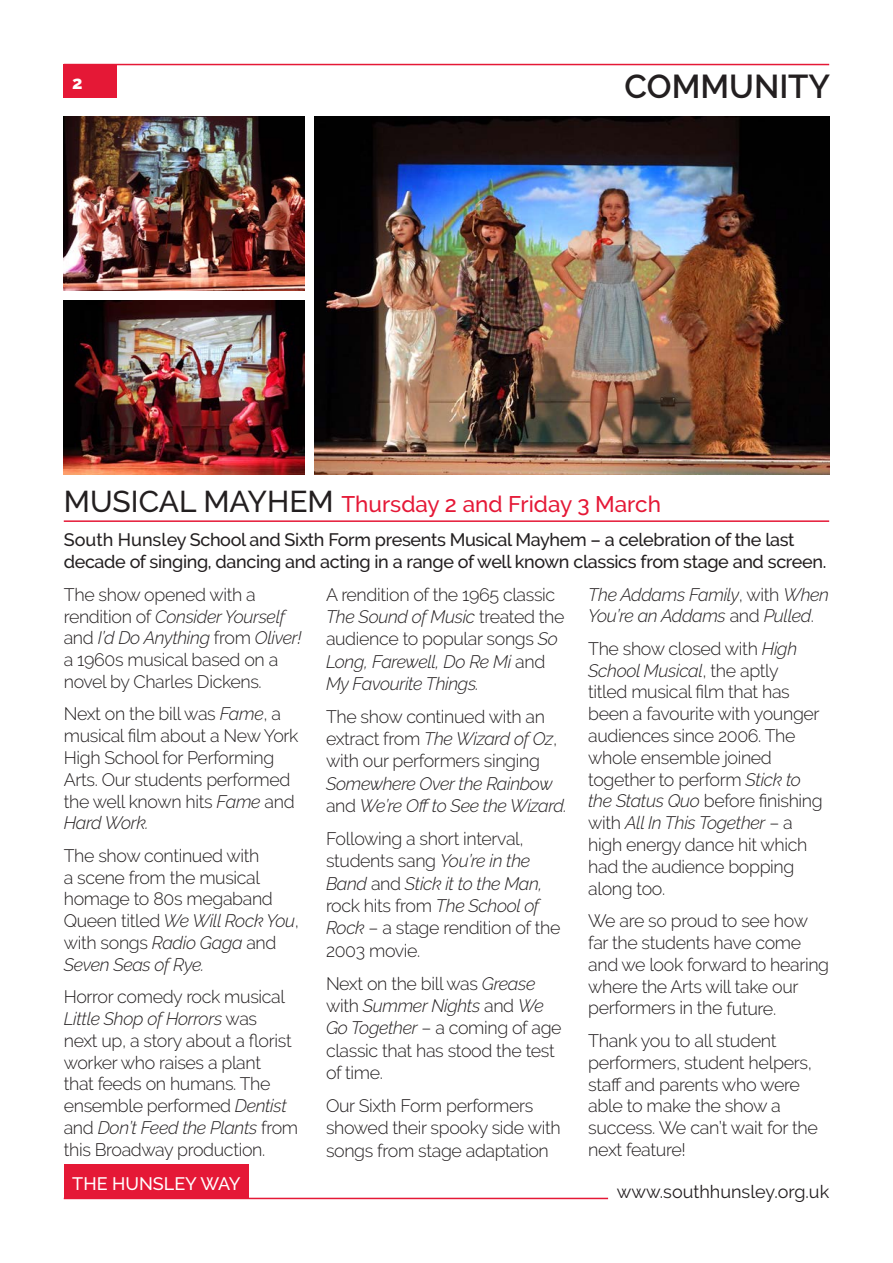
<style>
.page{position:relative;width:893px;height:1263px;background:#fff}
.page>*{position:absolute;margin:0;border:0;box-sizing:border-box;transform-origin:0 0}
.t1{font:600 33px "Raleway";color:#231f20}
.Head{font:500 22.5px "Raleway";color:#e51836}
.Body{font:300 18px/21.8px "Raleway";letter-spacing:-.02em;color:#231f20}
.Body-2{font:500 18px/21.8px "Raleway";letter-spacing:-.02em;color:#231f20}
.Body-3{font:italic 300 18px/21.8px "Raleway";letter-spacing:-.02em;color:#231f20}
.t2{font:18px "Raleway";color:#231f20}
.t3{font:500 18px "Raleway";color:#fff}
.t4{font:800 18px "Raleway";color:#fff}
.s1{font-size:30px;color:#231f20}
.s2{font-style:italic}
.s3{font-style:normal}
</style>
<div class="page">
<hr style="left:64px;top:64px;width:765px;height:1px;background:#e51836">
<hr style="left:64px;top:1198px;width:544px;height:1px;background:#e51836">
<div style="left:64px;top:64px;width:53px;height:34px;background:#e51836"></div>
<div style="left:64px;top:1164px;width:185px;height:34px;background:#e51836"></div>
<hr style="left:64px;top:520px;width:765px;height:2px;background:#e51836">
<img style="left:64px;top:117px;width:241px;height:173px">
<img style="left:64px;top:301px;width:241px;height:173px">
<img style="left:315px;top:117px;width:514px;height:357px">
<p class="t4" style="left:72px;top:73px;width:12px">2</p>
<h1 class="t1" style="left:625px;top:67px;width:207px">COMMUNITY</h1>
<p class="Head" style="left:64px;top:491px;width:599px"><span class="s1">MUSICAL MAYHEM</span> Thursday 2 and Friday 3 March</p>
<p class="Body-2" style="left:64px;top:529px;width:764px">South Hunsley School and Sixth Form presents Musical Mayhem – a celebration of the last decade of singing, dancing and acting in a range of well known classics from stage and screen.</p>
<p class="Body" style="left:64px;top:583px;width:239px">The show opened with a rendition of <span class="s2">Consider Yourself </span>and <span class="s2">I’d Do Anything</span> from <span class="s2">Oliver! </span>a 1960s musical based on a novel by Charles Dickens.</p>
<p class="Body" style="left:64px;top:703px;width:236px">Next on the bill was <span class="s2">Fame</span>, a musical film about a New York<br>High School for Performing<br>Arts. Our students performed the well known hits <span class="s2">Fame</span> and<br><span class="s2">Hard Work.</span></p>
<p class="Body" style="left:64px;top:844px;width:237px">The show continued with<br>a scene from the musical homage to 80s megaband<br>Queen titled <span class="s2">We Will Rock You</span>, with songs <span class="s2">Radio Gaga</span> and<br><span class="s2">Seven Seas of Rye.</span></p>
<p class="Body" style="left:64px;top:986px;width:236px">Horror comedy rock musical<br><span class="s2">Little Shop of Horrors</span> was<br>next up, a story about a florist worker who raises a plant<br>that feeds on humans. The ensemble performed <span class="s2">Dentist </span>and <span class="s2">Don’t Feed the Plants</span> from this Broadway production.</p>
<p class="Body" style="left:326px;top:583px;width:240px;line-height:22.4px">A rendition of the 1965 classic<br><span class="s2">The Sound of Music</span> treated the audience to popular songs <span class="s2">So<br>Long, Farewell, Do Re Mi</span> and<br><span class="s2">My Favourite Things.</span></p>
<p class="Body" style="left:326px;top:705px;width:242px;line-height:22.4px">The show continued with an extract from <span class="s2">The Wizard of Oz</span>, with our performers singing<br><span class="s2">Somewhere Over the Rainbow </span>and <span class="s2">We’re Off to See the Wizard.</span></p>
<p class="Body" style="left:326px;top:827px;width:236px;line-height:22.4px">Following a short interval, students sang <span class="s2">You’re in the<br>Band</span> and <span class="s2">Stick it to the Man, </span>rock hits from <span class="s2">The School of<br>Rock</span> – a stage rendition of the<br>2003 movie.</p>
<p class="Body" style="left:326px;top:972px;width:237px;line-height:22.4px">Next on the bill was <span class="s2">Grease </span>with <span class="s2">Summer Nights</span> and <span class="s2">We<br>Go Together</span> – a coming of age classic that has stood the test of time.</p>
<p class="Body" style="left:326px;top:1094px;width:236px;line-height:22.4px">Our Sixth Form performers showed their spooky side with songs from stage adaptation</p>
<p class="Body-3" style="left:588px;top:583px;width:242px">The Addams Family<span class="s3">, with</span> When<br>You’re an Addams <span class="s3">and</span> Pulled<span class="s3">.</span></p>
<p class="Body" style="left:588px;top:637px;width:236px">The show closed with <span class="s2">High<br>School Musical</span>, the aptly<br>titled musical film that has been a favourite with younger audiences since 2006. The whole ensemble joined together to perform <span class="s2">Stick to the Status Quo</span> before finishing with <span class="s2">All In This Together</span> – a high energy dance hit which had the audience bopping along too.</p>
<p class="Body" style="left:588px;top:910px;width:242px">We are so proud to see how far the students have come and we look forward to hearing where the Arts will take our performers in the future.</p>
<p class="Body" style="left:588px;top:1030px;width:231px">Thank you to all student performers, student helpers, staff and parents who were able to make the show a success. We can’t wait for the next feature!</p>
<p class="t3" style="left:72px;top:1173px;width:170px">THE HUNSLEY WAY</p>
<p class="t2" style="left:617px;top:1182px;width:214px">www.southhunsley.org.uk</p>
</div>
